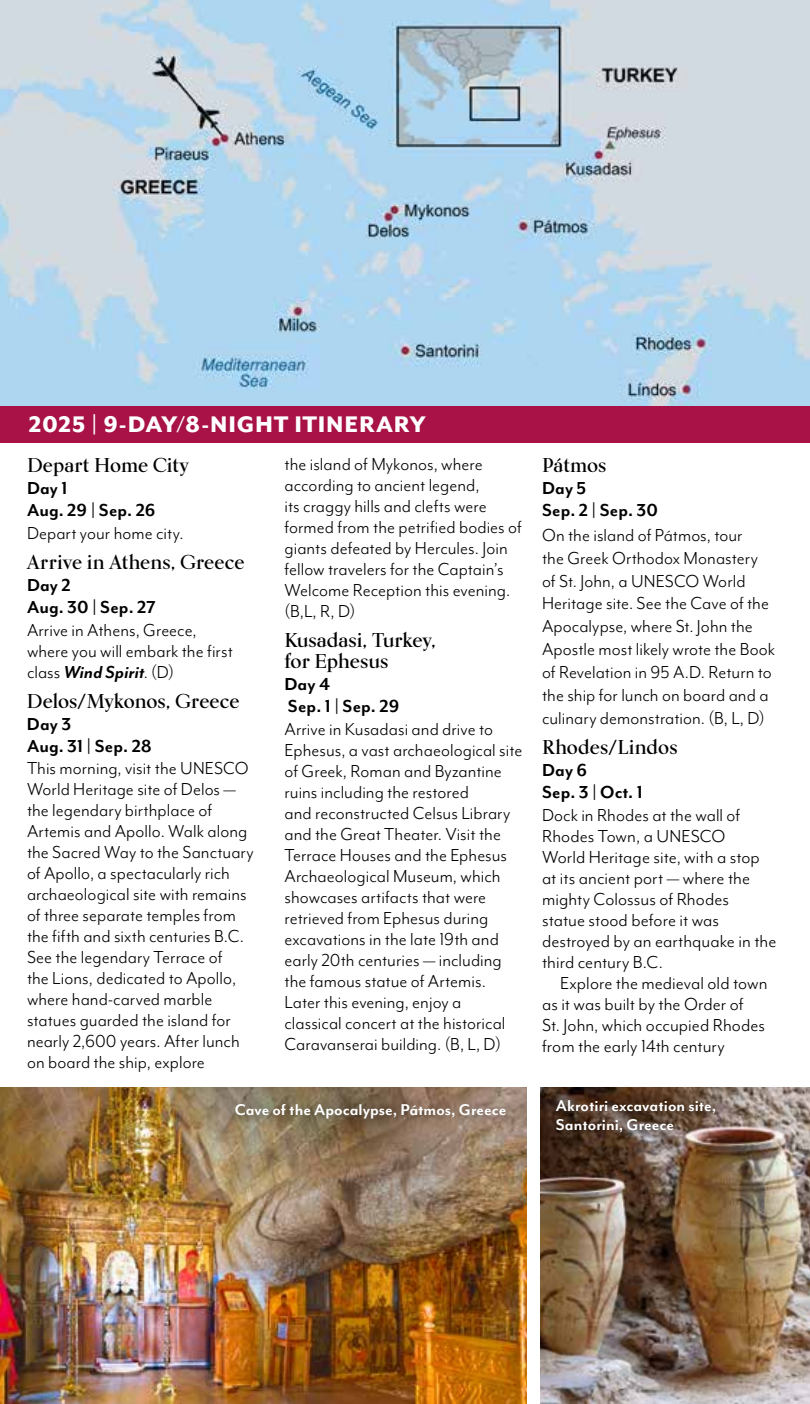
<style>
.page{position:relative;width:810px;height:1404px;background:#fff}
.page>*{position:absolute;margin:0;border:0;box-sizing:border-box;transform-origin:0 0}
.t1{font:800 26px "Mr Eaves Mod OT";letter-spacing:.025em;color:#fff}
.t2{font:20px/21px "Mr Eaves Mod OT";letter-spacing:.005em;color:#000}
.t3{font:700 20px/21px "Kumlien Pro";color:#000}
.t4{font:700 20px/22px "Mr Eaves Mod OT";letter-spacing:.005em;color:#000}
.t5{font:700 18px/19px "Mr Eaves Mod OT";color:#fff}
.s1{font-weight:700;font-style:italic}
</style>
<div class="page">
<img style="left:0;top:0;width:810px;height:406px">
<div style="left:0;top:406px;width:810px;height:37px;background:#a81246"></div>
<img style="left:0;top:1087px;width:526px;height:317px">
<img style="left:541px;top:1087px;width:269px;height:317px">
<div style="left:545px;top:1088px;width:182px;height:55px;background:#000;opacity:.57"></div>
<div style="left:224px;top:1092px;width:294px;height:38px;background:#000;opacity:.57"></div>
<h1 class="t1" style="left:29px;top:409px;width:399px">2025 | 9-DAY/8-NIGHT ITINERARY</h1>
<p class="t3" style="left:27px;top:454px;width:163px">Depart Home City</p>
<p class="t4" style="left:27px;top:477px;width:130px">Day 1<br>Aug. 29 | Sep. 26</p>
<p class="t2" style="left:27px;top:522px;width:158px">Depart your home city.</p>
<p class="t3" style="left:27px;top:551px;width:219px">Arrive in Athens, Greece</p>
<p class="t4" style="left:27px;top:574px;width:130px">Day 2<br>Aug. 30 | Sep. 27</p>
<p class="t2" style="left:27px;top:619px;width:207px">Arrive in Athens, Greece, where you will embark the first class <span class="s1">Wind Spirit</span>. (D)</p>
<p class="t3" style="left:27px;top:690px;width:214px">Delos/Mykonos, Greece</p>
<p class="t4" style="left:27px;top:712px;width:126px">Day 3<br>Aug. 31 | Sep. 28</p>
<p class="t2" style="left:27px;top:758px;width:228px">This morning, visit the UNESCO<br>World Heritage site of Delos — the legendary birthplace of<br>Artemis and Apollo. Walk along the Sacred Way to the Sanctuary of Apollo, a spectacularly rich archaeological site with remains of three separate temples from the fifth and sixth centuries B.C.<br>See the legendary Terrace of<br>the Lions, dedicated to Apollo, where hand‑carved marble statues guarded the island for nearly 2,600 years. After lunch on board the ship, explore</p>
<p class="t2" style="left:285px;top:453px;width:239px">the island of Mykonos, where according to ancient legend,<br>its craggy hills and clefts were formed from the petrified bodies of giants defeated by Hercules. Join fellow travelers for the Captain’s<br>Welcome Reception this evening. (B,L, R, D)</p>
<p class="t3" style="left:285px;top:629px;width:153px">Kusadasi, Turkey, for Ephesus</p>
<p class="t4" style="left:285px;top:673px;width:116px">Day 4<br>Sep. 1 | Sep. 29</p>
<p class="t2" style="left:285px;top:718px;width:239px">Arrive in Kusadasi and drive to<br>Ephesus, a vast archaeological site of Greek, Roman and Byzantine ruins including the restored<br>and reconstructed Celsus Library and the Great Theater. Visit the<br>Terrace Houses and the Ephesus<br>Archaeological Museum, which showcases artifacts that were retrieved from Ephesus during excavations in the late 19th and early 20th centuries — including the famous statue of Artemis.<br>Later this evening, enjoy a classical concert at the historical<br>Caravanserai building. (B, L, D)</p>
<p class="t5" style="left:235px;top:1100px;width:273px">Cave of the Apocalypse, Pátmos, Greece</p>
<p class="t3" style="left:542px;top:454px;width:66px">Pátmos</p>
<p class="t4" style="left:542px;top:477px;width:118px">Day 5<br>Sep. 2 | Sep. 30</p>
<p class="t2" style="left:542px;top:523px;width:235px;line-height:23px">On the island of Pátmos, tour<br>the Greek Orthodox Monastery of St. John, a UNESCO World<br>Heritage site. See the Cave of the<br>Apocalypse, where St. John the<br>Apostle most likely wrote the Book of Revelation in 95 A.D. Return to the ship for lunch on board and a culinary demonstration. (B, L, D)</p>
<p class="t3" style="left:542px;top:736px;width:137px">Rhodes/Lindos</p>
<p class="t4" style="left:542px;top:759px;width:102px">Day 6<br>Sep. 3 | Oct. 1</p>
<p class="t2" style="left:542px;top:804px;width:236px">Dock in Rhodes at the wall of<br>Rhodes Town, a UNESCO<br>World Heritage site, with a stop at its ancient port — where the mighty Colossus of Rhodes statue stood before it was destroyed by an earthquake in the third century B.C.</p>
<p class="t2" style="left:542px;top:972px;width:227px;text-indent:18px">Explore the medieval old town as it was built by the Order of<br>St. John, which occupied Rhodes from the early 14th century</p>
<p class="t5" style="left:556px;top:1096px;width:162px">Akrotiri excavation site,<br>Santorini, Greece</p>
</div>
